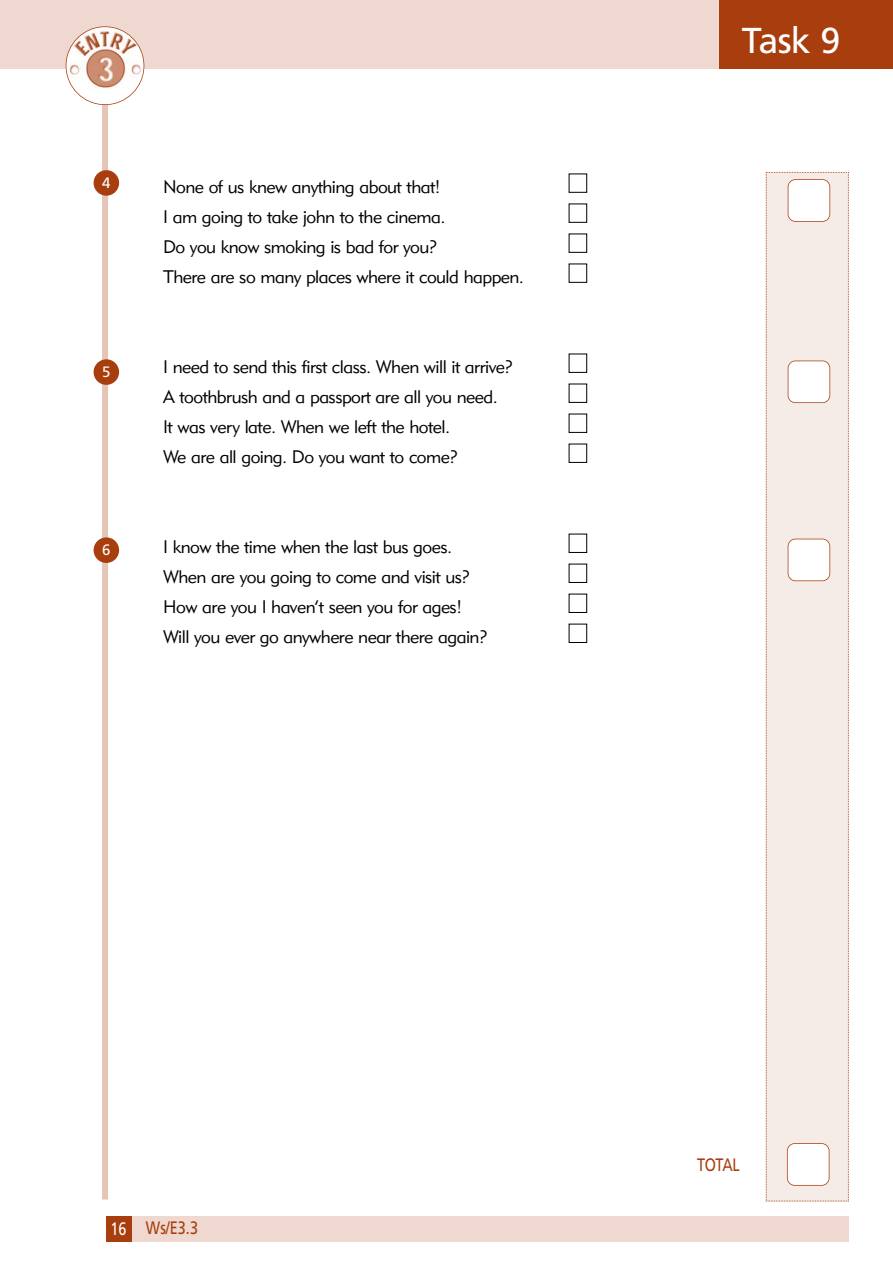
<style>
.page{position:relative;width:893px;height:1262px;background:#fff}
.page>*{position:absolute;margin:0;border:0;box-sizing:border-box;transform-origin:0 0}
.t1{font:36px "Frutiger";color:#fff}
.t2{font:18px/30px "Geometric 415 BT Lite A";letter-spacing:-.03em;color:#000}
.t3{font:18px "Frutiger";letter-spacing:-.02em;color:#a83d0d;scale:.8 1}
.t4{font:15px "Frutiger";color:#fff}
.s1{color:#fff}
</style>
<div class="page">
<div style="left:102px;top:102px;width:6px;height:1097px;background:#e5c5b6"></div>
<div style="left:718px;top:0;width:174px;height:69px;background:#a83d0d"></div>
<div style="left:0;top:0;width:718px;height:69px;background:#eed8cf"></div>
<div style="left:66px;top:26px;width:78px;height:79px;border:2px solid #a83d0d;border-radius:50%"></div>
<div style="left:94px;top:170px;width:25px;height:26px;background:#a83d0d;border-radius:50%"></div>
<div style="left:94px;top:359px;width:25px;height:26px;background:#a83d0d;border-radius:50%"></div>
<div style="left:94px;top:537px;width:25px;height:26px;background:#a83d0d;border-radius:50%"></div>
<div style="left:765px;top:172px;width:84px;height:1029px;background:#f6ece7"></div>
<div style="left:788px;top:361px;width:41px;height:42px;background:#fff;border-radius:7px"></div>
<div style="left:787px;top:360px;width:43px;height:43px;border:2px solid #a83d0d;border-radius:8px"></div>
<div style="left:788px;top:539px;width:41px;height:42px;background:#fff;border-radius:7px"></div>
<div style="left:787px;top:538px;width:43px;height:43px;border:2px solid #a83d0d;border-radius:8px"></div>
<div style="left:788px;top:180px;width:41px;height:41px;background:#fff;border-radius:7px"></div>
<div style="left:787px;top:179px;width:43px;height:43px;border:2px solid #a83d0d;border-radius:8px"></div>
<div style="left:568px;top:623px;width:19px;height:20px;border:1px solid #000"></div>
<div style="left:568px;top:593px;width:19px;height:20px;border:1px solid #000"></div>
<div style="left:568px;top:563px;width:19px;height:20px;border:1px solid #000"></div>
<div style="left:568px;top:533px;width:19px;height:20px;border:1px solid #000"></div>
<div style="left:568px;top:443px;width:19px;height:20px;border:1px solid #000"></div>
<div style="left:568px;top:413px;width:19px;height:20px;border:1px solid #000"></div>
<div style="left:568px;top:383px;width:19px;height:20px;border:1px solid #000"></div>
<div style="left:568px;top:353px;width:19px;height:20px;border:1px solid #000"></div>
<div style="left:568px;top:263px;width:19px;height:20px;border:1px solid #000"></div>
<div style="left:568px;top:233px;width:19px;height:20px;border:1px solid #000"></div>
<div style="left:568px;top:203px;width:19px;height:20px;border:1px solid #000"></div>
<div style="left:568px;top:173px;width:19px;height:20px;border:1px solid #000"></div>
<div style="left:787px;top:1143px;width:42px;height:42px;background:#fff;border-radius:7px"></div>
<div style="left:786px;top:1143px;width:43px;height:42px;border:2px solid #a83d0d;border-radius:8px"></div>
<div style="left:132px;top:1216px;width:716px;height:26px;background:#eed8cf"></div>
<div style="left:106px;top:1216px;width:26px;height:26px;background:#a83d0d"></div>
<p class="t4" style="left:102px;top:177px;width:10px">4</p>
<p class="t4" style="left:102px;top:366px;width:10px">5</p>
<p class="t4" style="left:102px;top:544px;width:10px">6</p>
<p class="t2" style="left:163px;top:173px;width:362px">None of us knew anything about that!<br>I am going to take john to the cinema.<br>Do you know smoking is bad for you?<br>There are so many places where it could happen.</p>
<p class="t2" style="left:163px;top:353px;width:351px">I need to send this first class. When will it arrive?<br>A toothbrush and a passport are all you need.<br>It was very late. When we left the hotel.<br>We are all going. Do you want to come?</p>
<p class="t2" style="left:163px;top:533px;width:326px">I know the time when the last bus goes.<br>When are you going to come and visit us?<br>How are you I haven’t seen you for ages!<br>Will you ever go anywhere near there again?</p>
<h1 class="t1" style="left:742px;top:26px;width:100px">Task 9</h1>
<p class="t3" style="left:111px;top:1220px;width:111px"><span class="s1">16</span> Ws/E3.3</p>
<p class="t3" style="left:697px;top:1157px;width:55px">TOTAL</p>
</div>
